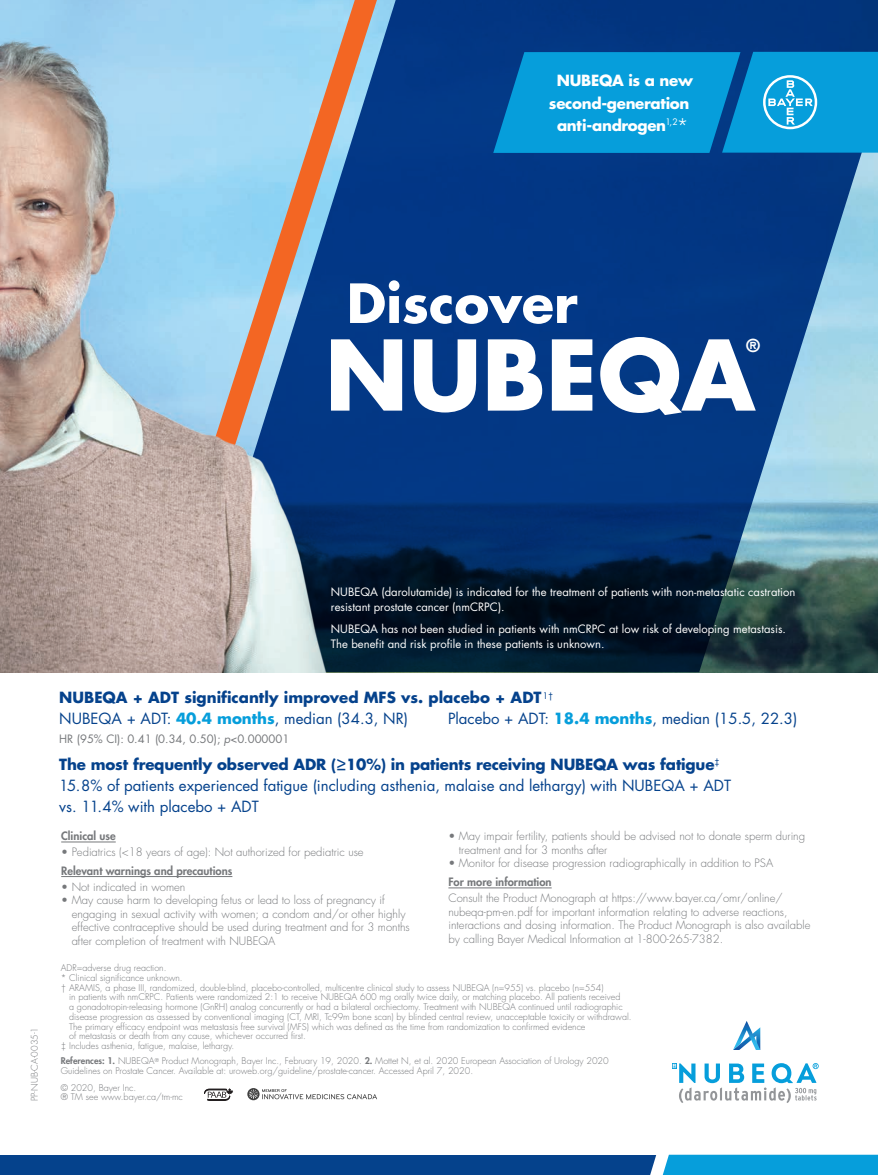
<style>
.page{position:relative;width:878px;height:1175px;background:#fff}
.page>*{position:absolute;margin:0;border:0;box-sizing:border-box;transform-origin:0 0}
.t1{font:700 94.5px "Futura Std";color:#fff}
.t2{font:700 52.5px "Futura Std";color:#fff}
.t3{font:300 21px "Futura Std";color:#fff}
.t4{font:800 17.55px "Futura Std";color:#fff}
.t5{font:15px/21px "Futura Std";color:#05428c}
.t6{font:700 15px "Futura Std";letter-spacing:-.01em;color:#05428c}
.t7{font:700 15px/22.5px "Futura Std";letter-spacing:-.02em;color:#fff;text-align:center}
.t8{font:300 11.25px/13.5px "Futura Std";color:#76787b}
.t9{font:11.25px/15px "Futura Std";color:#fff}
.t10{font:800 11.25px "Futura Std";color:#76787b}
.t11{font:11.25px "Futura Std";color:#76787b}
.t12{font:300 9px/9.8px "Futura Std";color:#76787b}
.s1{font-weight:700;color:#069edb}
.s2{font-style:italic}
.s3{font-weight:800}
</style>
<div class="page">
<svg style="left:377px;top:0;width:501px;height:672px;background:#5583a4"></svg>
<hr style="left:61px;top:841px;width:55px;height:1px;background:#76787b">
<hr style="left:61px;top:876px;width:171px;height:1px;background:#76787b">
<hr style="left:448px;top:887px;width:103px;height:1px;background:#76787b">
<svg style="left:733px;top:1021px;width:27px;height:29px"></svg>
<svg style="left:672px;top:1063px;width:146px;height:40px"></svg>
<svg style="left:771px;top:52px;width:107px;height:101px;background:#14a3dc"></svg>
<div style="left:0;top:1155px;width:656px;height:19px;background:#05428c"></div>
<div style="left:663px;top:1154px;width:215px;height:20px;background:#069edb"></div>
<svg style="left:247px;top:1088px;width:12px;height:12px"></svg>
<svg style="left:249px;top:1089px;width:128px;height:10px"></svg>
<svg style="left:204px;top:1088px;width:29px;height:12px"></svg>
<img style="left:0;top:9px;width:771px;height:663px">
<p class="t7" style="left:549px;top:69px;width:146px">NUBEQA is a new second-generation anti-androgen<sup>1,2</sup></p>
<p class="t3" style="left:676px;top:114px;width:14px">*</p>
<p class="t2" style="left:346px;top:268px;width:232px">Discover</p>
<p class="t1" style="left:325px;top:312px;width:432px">NUBEQA</p>
<p class="t4" style="left:746px;top:334px;width:15px">®</p>
<p class="t12" style="left:30px;top:1101px;width:76px;rotate:-90deg">PP-NUB-CA-0035-1</p>
<p class="t9" style="left:331px;top:584px;width:466px">NUBEQA (darolutamide) is indicated for the treatment of patients with non-metastatic castration resistant prostate cancer (nmCRPC).</p>
<p class="t9" style="left:331px;top:621px;width:456px">NUBEQA has not been studied in patients with nmCRPC at low risk of developing metastasis.<br>The benefit and risk profile in these patients is unknown.</p>
<p class="t6" style="left:59px;top:687px;width:495px">NUBEQA + ADT significantly improved MFS vs. placebo + ADT<sup>1†</sup></p>
<p class="t5" style="left:59px;top:708px;width:350px">NUBEQA + ADT: <span class="s1">40.4 months</span>, median (34.3, NR)</p>
<p class="t5" style="left:448px;top:708px;width:351px">Placebo + ADT: <span class="s1">18.4 months</span>, median (15.5, 22.3)</p>
<p class="t11" style="left:59px;top:732px;width:231px">HR (95% CI): 0.41 (0.34, 0.50); <span class="s2">p</span>&lt;0.000001</p>
<p class="t6" style="left:59px;top:754px;width:662px">The most frequently observed ADR (≥10%) in patients receiving NUBEQA was fatigue<sup>‡</sup></p>
<p class="t5" style="left:59px;top:775px;width:673px">15.8% of patients experienced fatigue (including asthenia, malaise and lethargy) with NUBEQA + ADT vs. 11.4% with placebo + ADT</p>
<p class="t10" style="left:61px;top:829px;width:56px">Clinical use</p>
<p class="t8" style="left:61px;top:845px;width:304px">• Pediatrics (&lt;18 years of age): Not authorized for pediatric use</p>
<p class="t10" style="left:61px;top:863px;width:173px">Relevant warnings and precautions</p>
<p class="t8" style="left:61px;top:880px;width:126px">• Not indicated in women</p>
<p class="t8" style="left:72px;top:893px;width:339px;text-indent:-10px">• May cause harm to developing fetus or lead to loss of pregnancy if engaging in sexual activity with women; a condom and/or other highly effective contraceptive should be used during treatment and for 3 months after completion of treatment with NUBEQA</p>
<p class="t8" style="left:459px;top:830px;width:348px;text-indent:-10px">• May impair fertility, patients should be advised not to donate sperm during treatment and for 3 months after</p>
<p class="t8" style="left:448px;top:857px;width:326px">• Monitor for disease progression radiographically in addition to PSA</p>
<p class="t10" style="left:448px;top:875px;width:105px">For more information</p>
<p class="t8" style="left:448px;top:891px;width:363px">Consult the Product Monograph at https://www.bayer.ca/omr/online/ nubeqa-pm-en.pdf for important information relating to adverse reactions, interactions and dosing information. The Product Monograph is also available by calling Bayer Medical Information at 1-800-265-7382.</p>
<p class="t12" style="left:61px;top:963px;width:107px">ADR=adverse drug reaction.</p>
<p class="t12" style="left:61px;top:973px;width:123px">* Clinical significance unknown.</p>
<p class="t12" style="left:69px;top:982px;width:564px;text-indent:-8px">† ARAMIS, a phase III, randomized, double-blind, placebo-controlled, multicentre clinical study to assess NUBEQA (n=955) vs. placebo (n=554)<br>in patients with nmCRPC. Patients were randomized 2:1 to receive NUBEQA 600 mg orally twice daily, or matching placebo. All patients received<br>a gonadotropin-releasing hormone (GnRH) analog concurrently or had a bilateral orchiectomy. Treatment with NUBEQA continued until radiographic disease progression as assessed by conventional imaging (CT, MRI, Tc99m bone scan) by blinded central review, unacceptable toxicity or withdrawal.<br>The primary efficacy endpoint was metastasis free survival (MFS) which was defined as the time from randomization to confirmed evidence<br>of metastasis or death from any cause, whichever occurred first.</p>
<p class="t12" style="left:61px;top:1041px;width:175px">‡ Includes asthenia, fatigue, malaise, lethargy.</p>
<p class="t12" style="left:61px;top:1056px;width:549px"><span class="s3">References: 1.</span> NUBEQA<sup>®</sup> Product Monograph, Bayer Inc., February 19, 2020. <span class="s3">2.</span> Mottet N, et al. 2020 European Association of Urology 2020<br>Guidelines on Prostate Cancer. Available at: uroweb.org/guideline/prostate-cancer. Accessed April 7, 2020.</p>
<p class="t12" style="left:61px;top:1082px;width:124px">© 2020, Bayer Inc.<br>® TM see www.bayer.ca/tm-mc</p>
</div>
